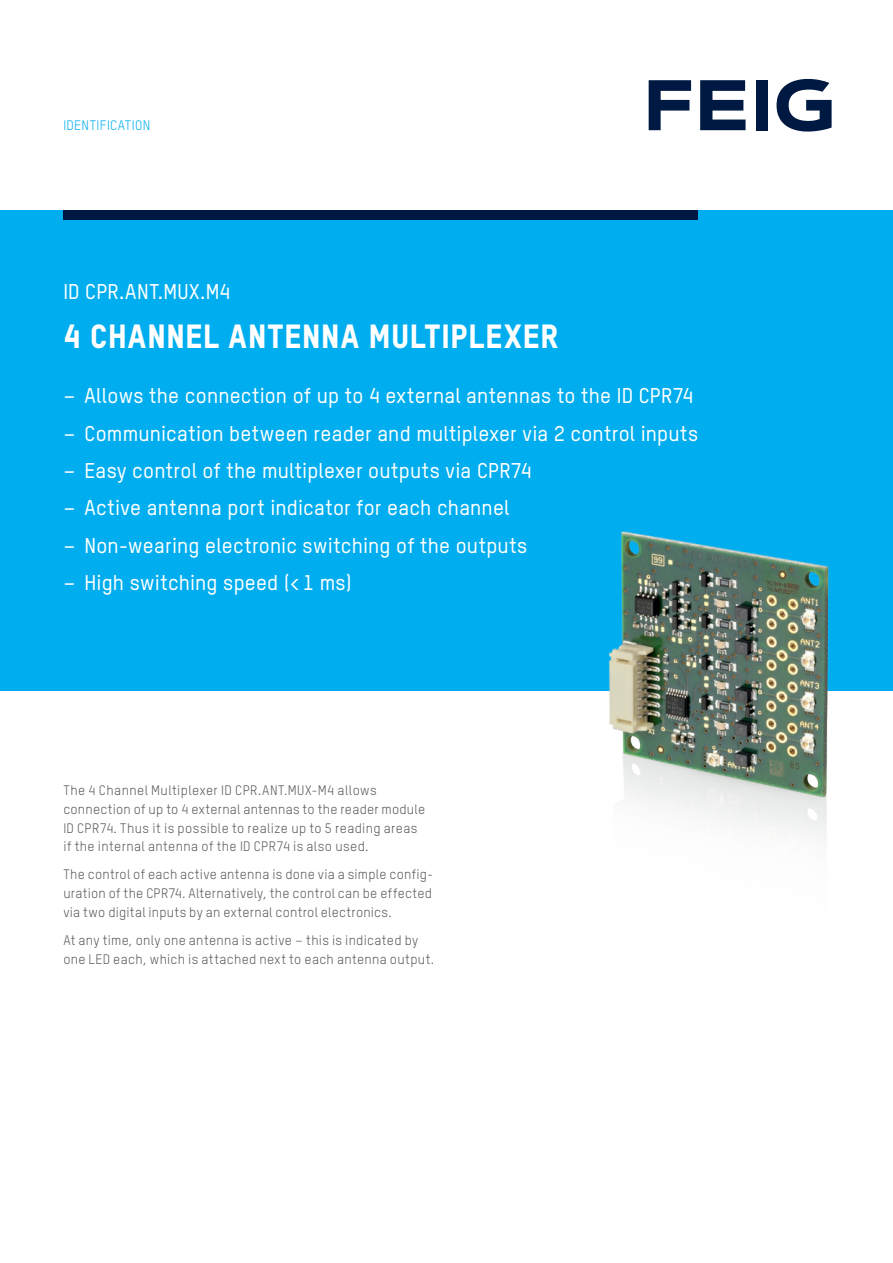
<style>
.page{position:relative;width:893px;height:1263px;background:#fff}
.page>*{position:absolute;margin:0;border:0;box-sizing:border-box;transform-origin:0 0}
.Titel_HL_22_weiß{font:800 33px "TSTAR";letter-spacing:.03em;color:#fff}
.Titel_Subline_14_wei{font:500 21px "TSTAR";letter-spacing:.01em;color:#fff}
.Fliesstext_9_grau{font:13.5px/18.8px "TSTAR";letter-spacing:.025em;color:#57585a}
.Header_Claim_9_cyan{font:13.5px "TSTAR";letter-spacing:.025em;color:#00aeef}
</style>
<div class="page">
<svg style="left:649px;top:80px;width:42px;height:50px"></svg>
<svg style="left:700px;top:80px;width:46px;height:50px"></svg>
<div style="left:756px;top:80px;width:12px;height:50px;background:#001942"></div>
<svg style="left:776px;top:79px;width:56px;height:53px"></svg>
<div style="left:0;top:210px;width:893px;height:481px;background:#00aeef"></div>
<div style="left:63px;top:210px;width:635px;height:10px;background:#001942"></div>
<img style="left:608px;top:531px;width:221px;height:307px">
<p class="Header_Claim_9_cyan" style="left:63px;top:117px;width:88px">IDENTIFICATION</p>
<p class="Titel_Subline_14_wei" style="left:63px;top:279px;width:168px">ID CPR.ANT.MUX.M4</p>
<p class="Titel_HL_22_weiß" style="left:63px;top:316px;width:497px">4 CHANNEL ANTENNA MULTIPLEXER</p>
<p class="Titel_Subline_14_wei" style="left:63px;top:383px;width:631px">– Allows the connection of up to 4 external antennas to the ID CPR74</p>
<p class="Titel_Subline_14_wei" style="left:63px;top:420px;width:636px">– Communication between reader and multiplexer via 2 control inputs</p>
<p class="Titel_Subline_14_wei" style="left:63px;top:458px;width:470px">– Easy control of the multiplexer outputs via CPR74</p>
<p class="Titel_Subline_14_wei" style="left:63px;top:495px;width:447px">– Active antenna port indicator for each channel</p>
<p class="Titel_Subline_14_wei" style="left:63px;top:533px;width:465px">– Non-wearing electronic switching of the outputs</p>
<p class="Titel_Subline_14_wei" style="left:63px;top:570px;width:290px">– High switching speed (&lt; 1 ms)</p>
<p class="Fliesstext_9_grau" style="left:63px;top:781px;width:363px">The 4 Channel Multiplexer ID CPR.ANT.MUX-M4 allows connection of up to 4 external antennas to the reader module ID CPR74. Thus it is possible to realize up to 5 reading areas if the internal antenna of the ID CPR74 is also used.</p>
<p class="Fliesstext_9_grau" style="left:63px;top:865px;width:371px;text-align:justify">The control of each active antenna is done via a simple config&shy;uration of the CPR74. Alternatively, the control can be effected via two digital inputs by an external control electronics.</p>
<p class="Fliesstext_9_grau" style="left:63px;top:931px;width:372px">At any time, only one antenna is active – this is indicated by one LED each, which is attached next to each antenna output.</p>
</div>
